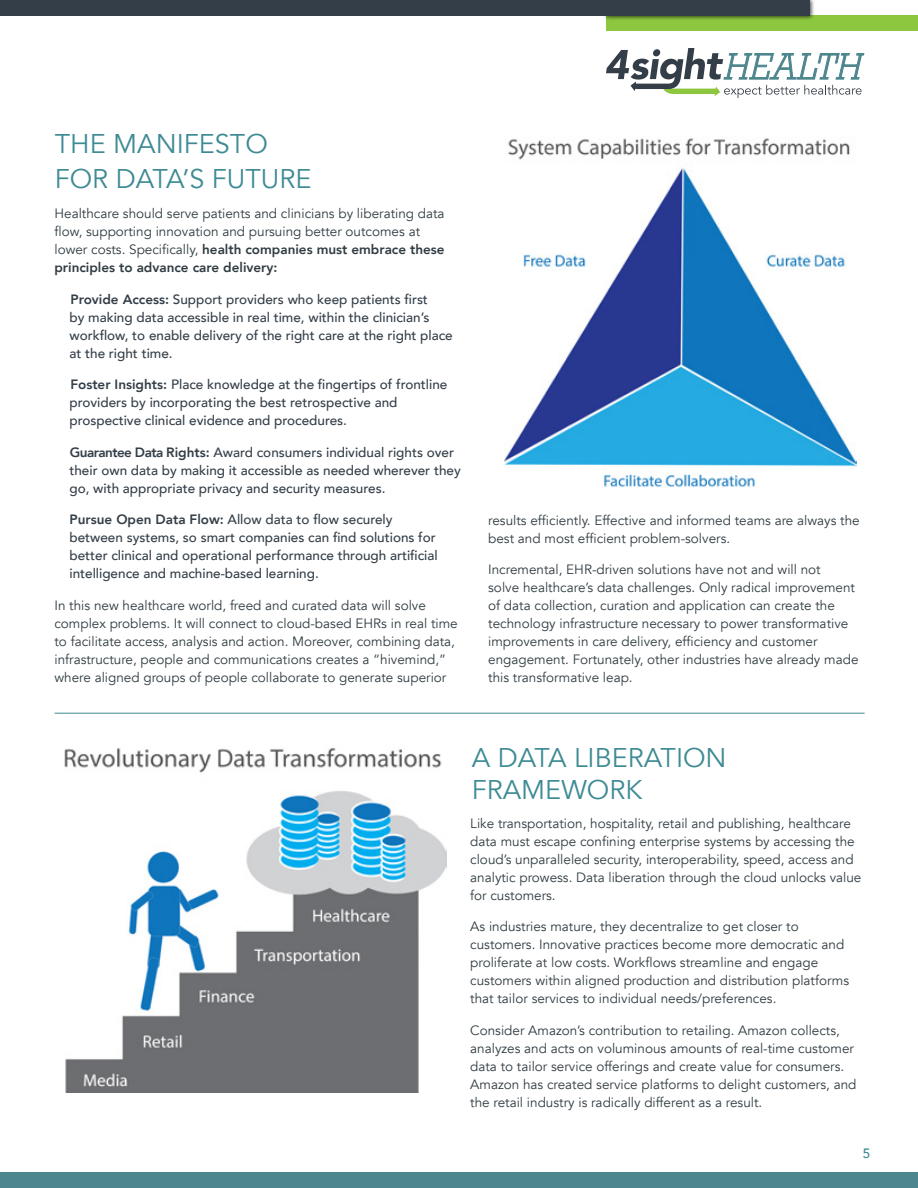
<style>
.page{position:relative;width:918px;height:1188px;background:#fff}
.page>*{position:absolute;margin:0;border:0;box-sizing:border-box;transform-origin:0 0}
.t1{font:27px/34.5px "Avenir";color:#3e8b94}
.t2{font:13.5px/18px "Avenir";color:#303c42}
.t3{font:500 13.5px/18px "Avenir";color:#333e48}
.t4{font:500 13.5px "Avenir";color:#3e8b94}
.s1{font-weight:800}
</style>
<div class="page">
<img style="left:64px;top:747px;width:383px;height:346px">
<div style="left:0;top:1172px;width:918px;height:16px;background:#4e868e"></div>
<svg style="left:606px;top:48px;width:258px;height:50px"></svg>
<div style="left:606px;top:16px;width:312px;height:15px;background:#8dc63f"></div>
<div style="left:604px;top:0;width:211px;height:21px;background:#000;opacity:.75"></div>
<div style="left:0;top:0;width:810px;height:16px;background:#333e48"></div>
<img style="left:505px;top:138px;width:351px;height:350px">
<hr style="left:55px;top:713px;width:810px;height:1px;background:#3e8b94">
<h1 class="t1" style="left:55px;top:127px;width:258px">THE MANIFESTO<br>FOR DATA’S FUTURE</h1>
<p class="t2" style="left:54px;top:205px;width:392px">Healthcare should serve patients and clinicians by liberating data flow, supporting innovation and pursuing better outcomes at lower costs. Specifically, <span class="s1">health companies must embrace these principles to advance care delivery:</span></p>
<p class="t3" style="left:69px;top:289px;width:385px"><span class="s1">Provide Access:</span> Support providers who keep patients first<br>by making data accessible in real time, within the clinician’s workflow, to enable delivery of the right care at the right place at the right time.</p>
<p class="t3" style="left:69px;top:375px;width:380px"><span class="s1">Foster Insights:</span> Place knowledge at the fingertips of frontline providers by incorporating the best retrospective and prospective clinical evidence and procedures.</p>
<p class="t3" style="left:69px;top:442px;width:393px"><span class="s1">Guarantee Data Rights:</span> Award consumers individual rights over their own data by making it accessible as needed wherever they go, with appropriate privacy and security measures.</p>
<p class="t3" style="left:69px;top:510px;width:370px"><span class="s1">Pursue Open Data Flow:</span> Allow data to flow securely between systems, so smart companies can find solutions for better clinical and operational performance through artificial intelligence and machine-based learning.</p>
<p class="t2" style="left:54px;top:596px;width:405px">In this new healthcare world, freed and curated data will solve complex problems. It will connect to cloud-based EHRs in real time to facilitate access, analysis and action. Moreover, combining data, infrastructure, people and communications creates a “hivemind,” where aligned groups of people collaborate to generate superior</p>
<p class="t2" style="left:488px;top:511px;width:373px">results efficiently. Effective and informed teams are always the best and most efficient problem-solvers.</p>
<p class="t2" style="left:488px;top:561px;width:372px">Incremental, EHR-driven solutions have not and will not<br>solve healthcare’s data challenges. Only radical improvement of data collection, curation and application can create the technology infrastructure necessary to power transformative improvements in care delivery, efficiency and customer engagement. Fortunately, other industries have already made this transformative leap.</p>
<h1 class="t1" style="left:472px;top:743px;width:256px;line-height:31.5px">A DATA LIBERATION<br>FRAMEWORK</h1>
<p class="t2" style="left:470px;top:815px;width:393px">Like transportation, hospitality, retail and publishing, healthcare data must escape confining enterprise systems by accessing the cloud’s unparalleled security, interoperability, speed, access and analytic prowess. Data liberation through the cloud unlocks value for customers.</p>
<p class="t2" style="left:470px;top:918px;width:380px">As industries mature, they decentralize to get closer to customers. Innovative practices become more democratic and proliferate at low costs. Workflows streamline and engage customers within aligned production and distribution platforms that tailor services to individual needs/preferences.</p>
<p class="t2" style="left:470px;top:1022px;width:388px">Consider Amazon’s contribution to retailing. Amazon collects, analyzes and acts on voluminous amounts of real-time customer data to tailor service offerings and create value for consumers.<br>Amazon has created service platforms to delight customers, and the retail industry is radically different as a result.</p>
<p class="t4" style="left:863px;top:1142px;width:9px">5</p>
</div>
